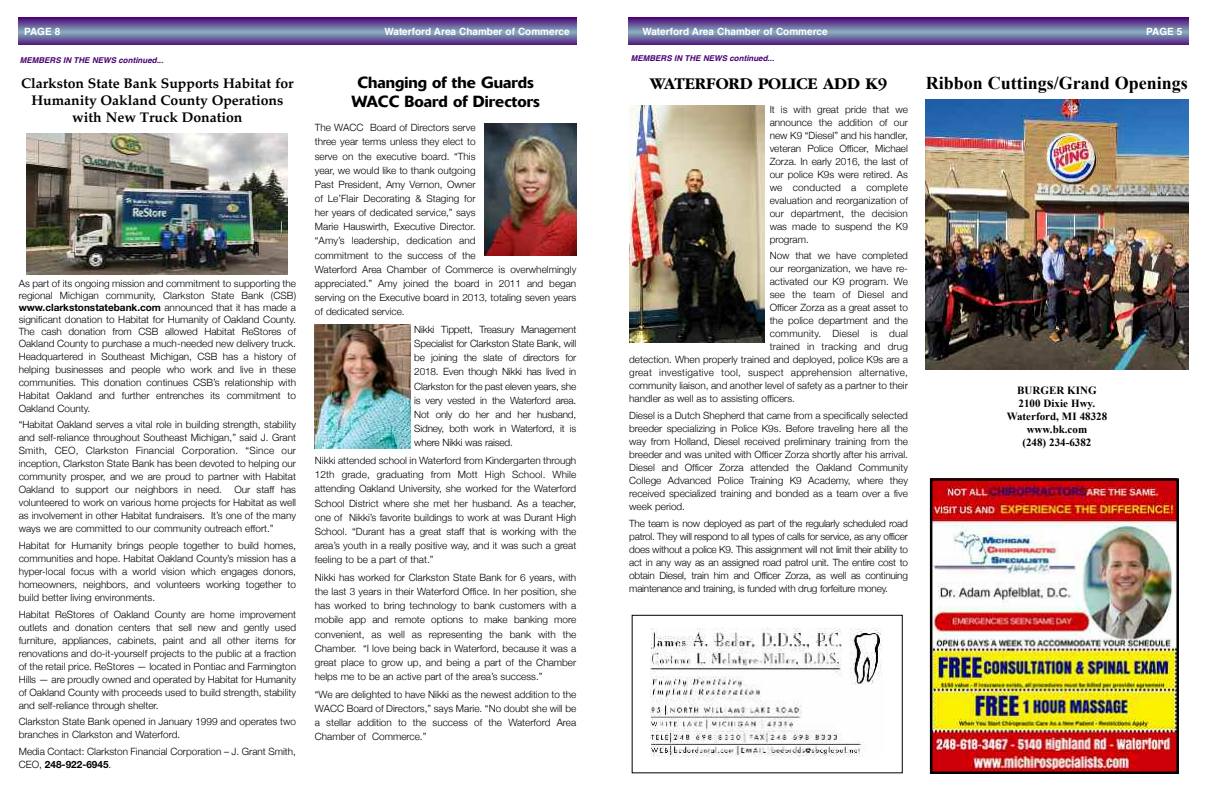
<style>
.page{position:relative;width:1224px;height:792px;background:#fff}
.page>*{position:absolute;margin:0;border:0;box-sizing:border-box;transform-origin:0 0}
.t1{font:700 18px "Times New Roman";color:#000}
.t2{font:700 17px "Garamond";color:#000}
.t3{font:500 16px/19.2px "Delta";color:#000;text-align:center}
.t4{font:700 14px/17px "Palatino";color:#000;text-align:center}
.t5{font:700 11px/13px "Times New Roman";color:#000;text-align:center}
.t6{font:300 10px/13px "Helvetica Neue";color:#000;text-align:justify}
.t7{font:300 10px "Helvetica Neue";letter-spacing:.02em;color:#000}
.t8{font:700 10px "Helvetica";color:#fff}
.t9{font:italic 700 8px "Helvetica";color:#490073}
.s1{font-weight:700}
</style>
<div class="page">
<svg style="left:19px;top:18px;width:557px;height:27px;background:#6a5f9b"></svg>
<svg style="left:628px;top:18px;width:560px;height:27px;background:#6a5f9b"></svg>
<div style="left:632px;top:615px;width:271px;height:158px;border:1px solid #000"></div>
<img style="left:650px;top:629px;width:232px;height:128px">
<img style="left:933px;top:481px;width:243px;height:290px">
<div style="left:930px;top:478px;width:249px;height:296px;border:2px solid #000"></div>
<img style="left:629px;top:106px;width:136px;height:236px">
<img style="left:926px;top:100px;width:262px;height:270px">
<img style="left:26px;top:134px;width:262px;height:140px">
<img style="left:485px;top:123px;width:91px;height:132px">
<img style="left:315px;top:324px;width:96px;height:124px">
<p class="t8" style="left:24px;top:27px;width:38px">PAGE 8</p>
<p class="t8" style="left:384px;top:27px;width:187px">Waterford Area Chamber of Commerce</p>
<p class="t8" style="left:642px;top:27px;width:187px">Waterford Area Chamber of Commerce</p>
<p class="t8" style="left:1146px;top:27px;width:38px">PAGE 5</p>
<p class="t9" style="left:20px;top:57px;width:145px">MEMBERS IN THE NEWS continued...</p>
<p class="t9" style="left:631px;top:55px;width:145px">MEMBERS IN THE NEWS continued...</p>
<h2 class="t2" style="left:650px;top:73px;width:239px">WATERFORD POLICE ADD K9</h2>
<p class="t6" style="left:770px;top:102px;width:140px">It is with great pride that we announce the addition of our new K9 “Diesel” and his handler, veteran Police Officer, Michael Zorza. In early 2016, the last of our police K9s were retired. As we conducted a complete evaluation and reorganization of our department, the decision was made to suspend the K9 program.</p>
<p class="t6" style="left:770px;top:249px;width:140px">Now that we have completed</p>
<p class="t6" style="left:770px;top:262px;width:140px">our reorganization, we have re-</p>
<p class="t6" style="left:770px;top:275px;width:140px">activated our K9 program. We</p>
<p class="t6" style="left:770px;top:288px;width:140px">see the team of Diesel and</p>
<p class="t6" style="left:770px;top:301px;width:140px">Officer Zorza as a great asset to</p>
<p class="t6" style="left:770px;top:314px;width:140px">the police department and the</p>
<p class="t7" style="left:770px;top:328px;width:140px">community. Diesel is dual</p>
<p class="t6" style="left:770px;top:340px;width:140px">trained in tracking and drug</p>
<p class="t6" style="left:629px;top:353px;width:280px">detection. When properly trained and deployed, police K9s are a</p>
<p class="t7" style="left:629px;top:367px;width:280px">great investigative tool, suspect apprehension alternative,</p>
<p class="t6" style="left:629px;top:379px;width:280px">community liaison, and another level of safety as a partner to their</p>
<p class="t6" style="left:629px;top:392px;width:167px">handler as well as to assisting officers.</p>
<p class="t6" style="left:629px;top:409px;width:280px">Diesel is a Dutch Shepherd that came from a specifically selected breeder specializing in Police K9s. Before traveling here all the way from Holland, Diesel received preliminary training from the breeder and was united with Officer Zorza shortly after his arrival.<br>Diesel and Officer Zorza attended the Oakland Community College Advanced Police Training K9 Academy, where they received specialized training and bonded as a team over a five week period.</p>
<p class="t6" style="left:629px;top:516px;width:280px">The team is now deployed as part of the regularly scheduled road patrol. They will respond to all types of calls for service, as any officer does without a police K9. This assignment will not limit their ability to act in any way as an assigned road patrol unit. The entire cost to obtain Diesel, train him and Officer Zorza, as well as continuing maintenance and training, is funded with drug forfeiture money.</p>
<h3 class="t3" style="left:351px;top:74px;width:190px">Changing of the Guards<br>WACC Board of Directors</h3>
<p class="t6" style="left:315px;top:120px;width:263px;line-height:14.2px;text-align:left">The WACC Board of Directors serve<br>three year terms unless they elect to<br>serve on the executive board. “This<br>year, we would like to thank outgoing<br>Past President, Amy Vernon, Owner<br>of Le’Flair Decorating &amp; Staging for<br>her years of dedicated service,” says<br>Marie Hauswirth, Executive Director.<br>“Amy’s leadership, dedication and<br>commitment to the success of the<br>Waterford Area Chamber of Commerce is overwhelmingly appreciated.” Amy joined the board in 2011 and began serving on the Executive board in 2013, totaling seven years of dedicated service.</p>
<p class="t6" style="left:414px;top:322px;width:164px;line-height:14.2px">Nikki Tippett, Treasury Management Specialist for Clarkston State Bank, will be joining the slate of directors for 2018. Even though Nikki has lived in Clarkston for the past eleven years, she is very vested in the Waterford area.<br>Not only do her and her husband, Sidney, both work in Waterford, it is where Nikki was raised.</p>
<p class="t6" style="left:315px;top:453px;width:263px;line-height:14.2px">Nikki attended school in Waterford from Kindergarten through 12th grade, graduating from Mott High School. While attending Oakland University, she worked for the Waterford School District where she met her husband. As a teacher, one of Nikki’s favorite buildings to work at was Durant High School. “Durant has a great staff that is working with the area’s youth in a really positive way, and it was such a great feeling to be a part of that.”</p>
<p class="t6" style="left:315px;top:570px;width:263px;line-height:14.2px">Nikki has worked for Clarkston State Bank for 6 years, with the last 3 years in their Waterford Office. In her position, she has worked to bring technology to bank customers with a mobile app and remote options to make banking more convenient, as well as representing the bank with the Chamber. “I love being back in Waterford, because it was a great place to grow up, and being a part of the Chamber helps me to be an active part of the area’s success.”</p>
<p class="t6" style="left:315px;top:687px;width:263px;line-height:14.2px">“We are delighted to have Nikki as the newest addition to the WACC Board of Directors,” says Marie. “No doubt she will be a stellar addition to the success of the Waterford Area Chamber of Commerce.”</p>
<h1 class="t1" style="left:926px;top:73px;width:263px">Ribbon Cuttings/Grand Openings</h1>
<h3 class="t4" style="left:21px;top:76px;width:274px">Clarkston State Bank Supports Habitat for<br>Humanity Oakland County Operations with New Truck Donation</h3>
<p class="t6" style="left:19px;top:277px;width:279px;line-height:12px">As part of its ongoing mission and commitment to supporting the regional Michigan community, Clarkston State Bank (CSB) <span class="s1">www.clarkstonstatebank.com</span> announced that it has made a significant donation to Habitat for Humanity of Oakland County.<br>The cash donation from CSB allowed Habitat ReStores of Oakland County to purchase a much-needed new delivery truck.</p>
<p class="t6" style="left:19px;top:350px;width:279px">Headquartered in Southeast Michigan, CSB has a history of helping businesses and people who work and live in these communities. This donation continues CSB’s relationship with Habitat Oakland and further entrenches its commitment to Oakland County.</p>
<p class="t6" style="left:19px;top:418px;width:279px">“Habitat Oakland serves a vital role in building strength, stability and self-reliance throughout Southeast Michigan,” said J. Grant Smith, CEO, Clarkston Financial Corporation. “Since our inception, Clarkston State Bank has been devoted to helping our community prosper, and we are proud to partner with Habitat Oakland to support our neighbors in need. Our staff has volunteered to work on various home projects for Habitat as well as involvement in other Habitat fundraisers. It’s one of the many ways we are committed to our community outreach effort.”</p>
<p class="t6" style="left:19px;top:539px;width:279px">Habitat for Humanity brings people together to build homes, communities and hope. Habitat Oakland County’s mission has a hyper-local focus with a world vision which engages donors, homeowners, neighbors, and volunteers working together to build better living environments.</p>
<p class="t6" style="left:19px;top:607px;width:279px">Habitat ReStores of Oakland County are home improvement outlets and donation centers that sell new and gently used furniture, appliances, cabinets, paint and all other items for renovations and do-it-yourself projects to the public at a fraction of the retail price. ReStores — located in Pontiac and Farmington Hills — are proudly owned and operated by Habitat for Humanity of Oakland County with proceeds used to build strength, stability and self-reliance through shelter.</p>
<p class="t6" style="left:19px;top:715px;width:279px">Clarkston State Bank opened in January 1999 and operates two branches in Clarkston and Waterford.</p>
<p class="t6" style="left:19px;top:745px;width:279px">Media Contact: Clarkston Financial Corporation – J. Grant Smith,<br>CEO, <span class="s1">248-922-6945</span>.</p>
<p class="t5" style="left:1007px;top:384px;width:102px">BURgeR KIng<br>2100 Dixie Hwy. waterford, MI 48328 www.bk.com<br>(248) 234-6382</p>
</div>
